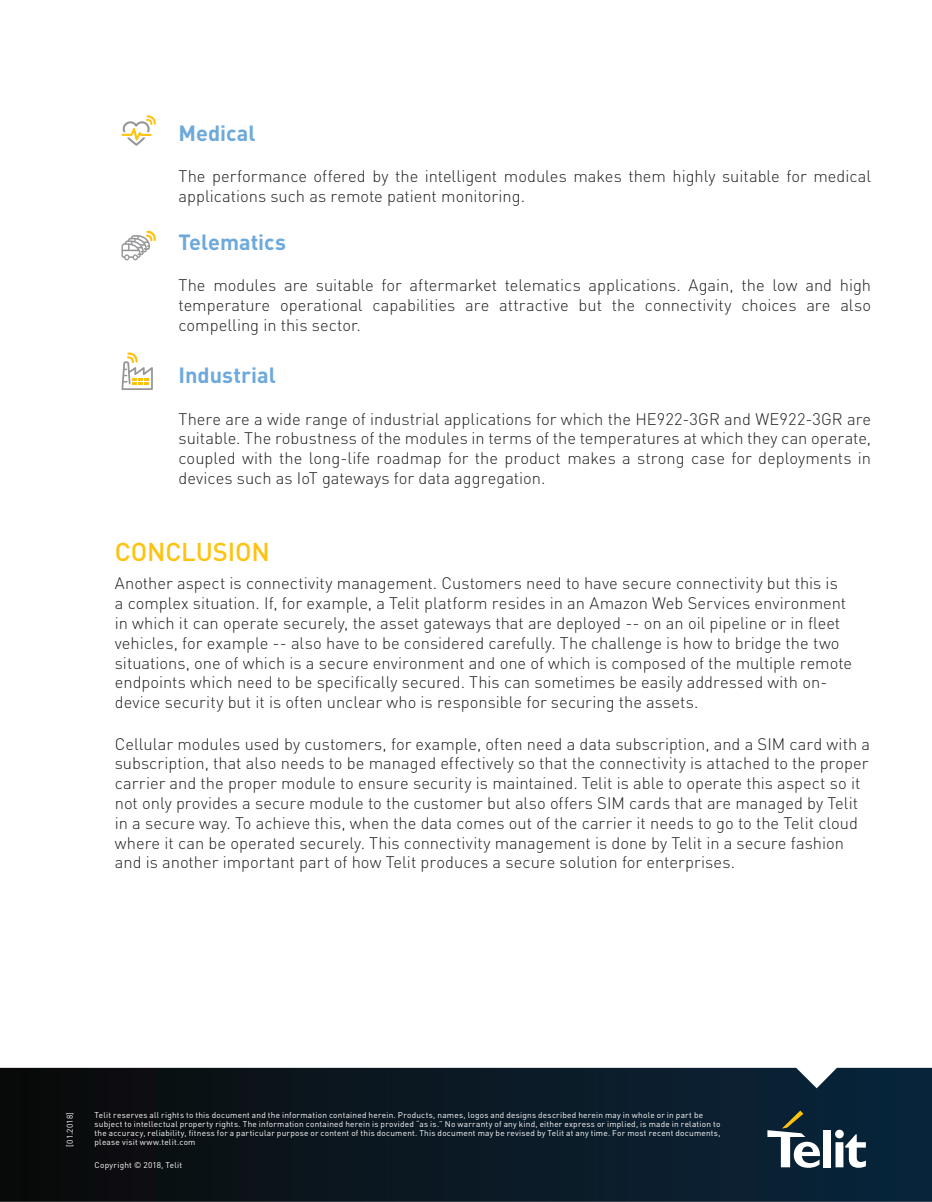
<style>
.page{position:relative;width:932px;height:1202px;background:#fff}
.page>*{position:absolute;margin:0;border:0;box-sizing:border-box;transform-origin:0 0}
.Main_Section_Headers{font:500 25.5px "DIN";letter-spacing:-.005em;color:#fec210}
.Secondary_Section_He{font:700 21.75px "DIN";color:#6da9db}
.Paragraph{font:700 21.75px "DIN";color:#6da9db}
.Paragraph-2{font:300 16.5px/19.8px "DIN";color:#231f20}
.t1{font:8.25px/9px "DIN";letter-spacing:.025em;color:#fff}
</style>
<div class="page">
<svg style="left:0;top:1067px;width:932px;height:134px;background:#0d1a24"></svg>
<svg style="left:767px;top:1110px;width:53px;height:57px"></svg>
<div style="left:822px;top:1130px;width:8px;height:37px;background:#fff"></div>
<svg style="left:835px;top:1129px;width:30px;height:38px"></svg>
<svg style="left:121px;top:115px;width:35px;height:31px"></svg>
<svg style="left:121px;top:230px;width:35px;height:30px"></svg>
<svg style="left:121px;top:352px;width:32px;height:38px"></svg>
<p class="Secondary_Section_He" style="left:178px;top:119px;width:78px">Medical</p>
<p class="Paragraph-2" style="left:178px;top:166px;width:694px">The performance offered by the intelligent modules makes them highly suitable for medical applications such as remote patient monitoring.</p>
<p class="Paragraph" style="left:178px;top:228px;width:109px">Telematics</p>
<p class="Paragraph-2" style="left:178px;top:275px;width:694px;text-align:justify">The modules are suitable for aftermarket telematics applications. Again, the low and high temperature operational capabilities are attractive but the connectivity choices are also compelling in this sector.</p>
<p class="Secondary_Section_He" style="left:178px;top:361px;width:99px">Industrial</p>
<p class="Paragraph-2" style="left:178px;top:408px;width:694px;text-align:justify">There are a wide range of industrial applications for which the HE922-3GR and WE922-3GR are suitable. The robustness of the modules in terms of the temperatures at which they can operate, coupled with the long-life roadmap for the product makes a strong case for deployments in devices such as IoT gateways for data aggregation.</p>
<p class="Main_Section_Headers" style="left:115px;top:535px;width:156px">CONCLUSION</p>
<p class="Paragraph-2" style="left:115px;top:573px;width:738px">Another aspect is connectivity management. Customers need to have secure connectivity but this is<br>a complex situation. If, for example, a Telit platform resides in an Amazon Web Services environment in which it can operate securely, the asset gateways that are deployed -- on an oil pipeline or in fleet vehicles, for example -- also have to be considered carefully. The challenge is how to bridge the two situations, one of which is a secure environment and one of which is composed of the multiple remote endpoints which need to be specifically secured. This can sometimes be easily addressed with on&shy;device security but it is often unclear who is responsible for securing the assets.</p>
<p class="Paragraph-2" style="left:115px;top:733px;width:756px">Cellular modules used by customers, for example, often need a data subscription, and a SIM card with a subscription, that also needs to be managed effectively so that the connectivity is attached to the proper carrier and the proper module to ensure security is maintained. Telit is able to operate this aspect so it not only provides a secure module to the customer but also offers SIM cards that are managed by Telit in a secure way. To achieve this, when the data comes out of the carrier it needs to go to the Telit cloud where it can be operated securely. This connectivity management is done by Telit in a secure fashion and is another important part of how Telit produces a secure solution for enterprises.</p>
<p class="t1" style="left:65px;top:1146px;width:36px;rotate:-90deg">[01.2018]</p>
<p class="t1" style="left:95px;top:1110px;width:627px">Telit reserves all rights to this document and the information contained herein. Products, names, logos and designs described herein may in whole or in part be subject to intellectual property rights. The information contained herein is provided “as is.” No warranty of any kind, either express or implied, is made in relation to the accuracy, reliability, fitness for a particular purpose or content of this document. This document may be revised by Telit at any time. For most recent documents, please visit www.telit.com</p>
<p class="t1" style="left:95px;top:1159px;width:89px">Copyright © 2018, Telit</p>
</div>
